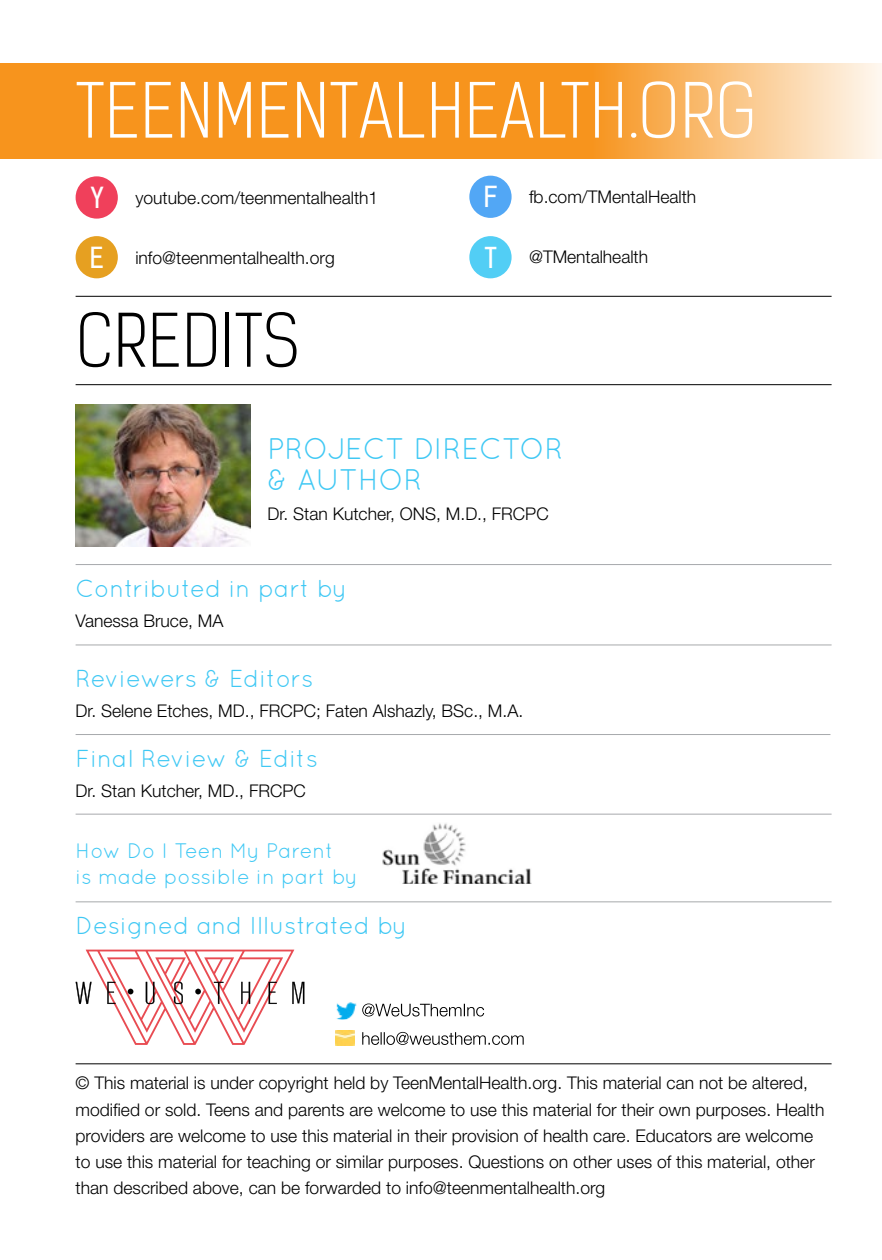
<style>
.page{position:relative;width:882px;height:1260px;background:#fff}
.page>*{position:absolute;margin:0;border:0;box-sizing:border-box;transform-origin:0 0}
.t1{font:300 72.1px "Kelson Sans";letter-spacing:.015em;color:#fff}
.t2{font:300 70px "Kelson Sans";letter-spacing:.015em;color:#000}
.t3{font:29.75px/31.5px "Quicksand";color:#3fc8f4}
.t4{font:27.65px "Kelson Sans";color:#fff}
.t5{font:24.5px "Quicksand";color:#3fc8f4}
.t6{font:21px/26.2px "Quicksand";color:#3fc8f4}
.t7{font:300 17.5px/26.2px "Helvetica Neue LT Std";color:#000}
.s1{font-family:"Kelson Sans";font-weight:400;font-size:27.65px;color:#fff}
</style>
<div class="page">
<img style="left:76px;top:404px;width:174px;height:143px">
<hr style="left:76px;top:296px;width:756px;height:1px;background:#000">
<hr style="left:76px;top:384px;width:756px;height:1px;background:#000">
<hr style="left:76px;top:1063px;width:756px;height:1px;background:#000">
<hr style="left:76px;top:564px;width:756px;height:1px;background:#a7a9ac">
<hr style="left:76px;top:645px;width:756px;height:1px;background:#a7a9ac">
<hr style="left:76px;top:734px;width:754px;height:1px;background:#a7a9ac">
<hr style="left:76px;top:814px;width:756px;height:1px;background:#a7a9ac">
<hr style="left:76px;top:901px;width:756px;height:1px;background:#a7a9ac">
<img style="left:383px;top:823px;width:148px;height:61px">
<svg style="left:0;top:63px;width:882px;height:95px;background:#f8a43f"></svg>
<div style="left:76px;top:176px;width:42px;height:43px;background:#f0405b;border-radius:50%"></div>
<div style="left:469px;top:176px;width:43px;height:42px;background:#52a7f5;border-radius:50%"></div>
<div style="left:469px;top:236px;width:43px;height:42px;background:#52cef5;border-radius:50%"></div>
<div style="left:76px;top:236px;width:42px;height:42px;background:#e6a021;border-radius:50%"></div>
<svg style="left:362px;top:1032px;width:162px;height:13px"></svg>
<svg style="left:362px;top:1004px;width:122px;height:13px"></svg>
<img style="left:336px;top:1031px;width:18px;height:15px">
<img style="left:336px;top:1002px;width:20px;height:18px">
<svg style="left:76px;top:950px;width:228px;height:95px"></svg>
<h1 class="t1" style="left:76px;top:67px;width:681px">TEENMENTALHEALTH.ORG</h1>
<p class="t7" style="left:91px;top:184px;width:289px"><span class="s1">Y</span> youtube.com/teenmentalhealth1</p>
<p class="t7" style="left:484px;top:183px;width:214px"><span class="s1">F</span> fb.com/TMentalHealth</p>
<h3 class="t4" style="left:90px;top:240px;width:16px">E</h3>
<h3 class="t4" style="left:485px;top:240px;width:13px">T</h3>
<p class="t7" style="left:135px;top:244px;width:201px">info@teenmentalhealth.org</p>
<p class="t7" style="left:529px;top:244px;width:120px">@TMentalhealth</p>
<h2 class="t2" style="left:76px;top:299px;width:225px">CREDITS</h2>
<h3 class="t3" style="left:268px;top:432px;width:297px">PROJECT DIRECTOR &amp; AUTHOR</h3>
<p class="t7" style="left:268px;top:501px;width:283px">Dr. Stan Kutcher, ONS, M.D., FRCPC</p>
<h3 class="t5" style="left:76px;top:574px;width:273px">Contributed in part by</h3>
<p class="t7" style="left:76px;top:607px;width:149px">Vanessa Bruce, MA</p>
<h3 class="t5" style="left:76px;top:664px;width:239px">Reviewers &amp; Editors</h3>
<p class="t7" style="left:76px;top:697px;width:449px">Dr. Selene Etches, MD., FRCPC; Faten Alshazly, BSc., M.A.</p>
<h3 class="t5" style="left:76px;top:744px;width:244px">Final Review &amp; Edits</h3>
<p class="t7" style="left:76px;top:777px;width:232px">Dr. Stan Kutcher, MD., FRCPC</p>
<p class="t6" style="left:76px;top:837px;width:284px">How Do I Teen My Parent<br>is made possible in part by</p>
<h3 class="t5" style="left:76px;top:912px;width:333px">Designed and Illustrated by</h3>
<p class="t7" style="left:76px;top:1070px;width:750px">© This material is under copyright held by TeenMentalHealth.org. This material can not be altered, modified or sold. Teens and parents are welcome to use this material for their own purposes. Health providers are welcome to use this material in their provision of health care. Educators are welcome to use this material for teaching or similar purposes. Questions on other uses of this material, other than described above, can be forwarded to info@teenmentalhealth.org</p>
</div>
